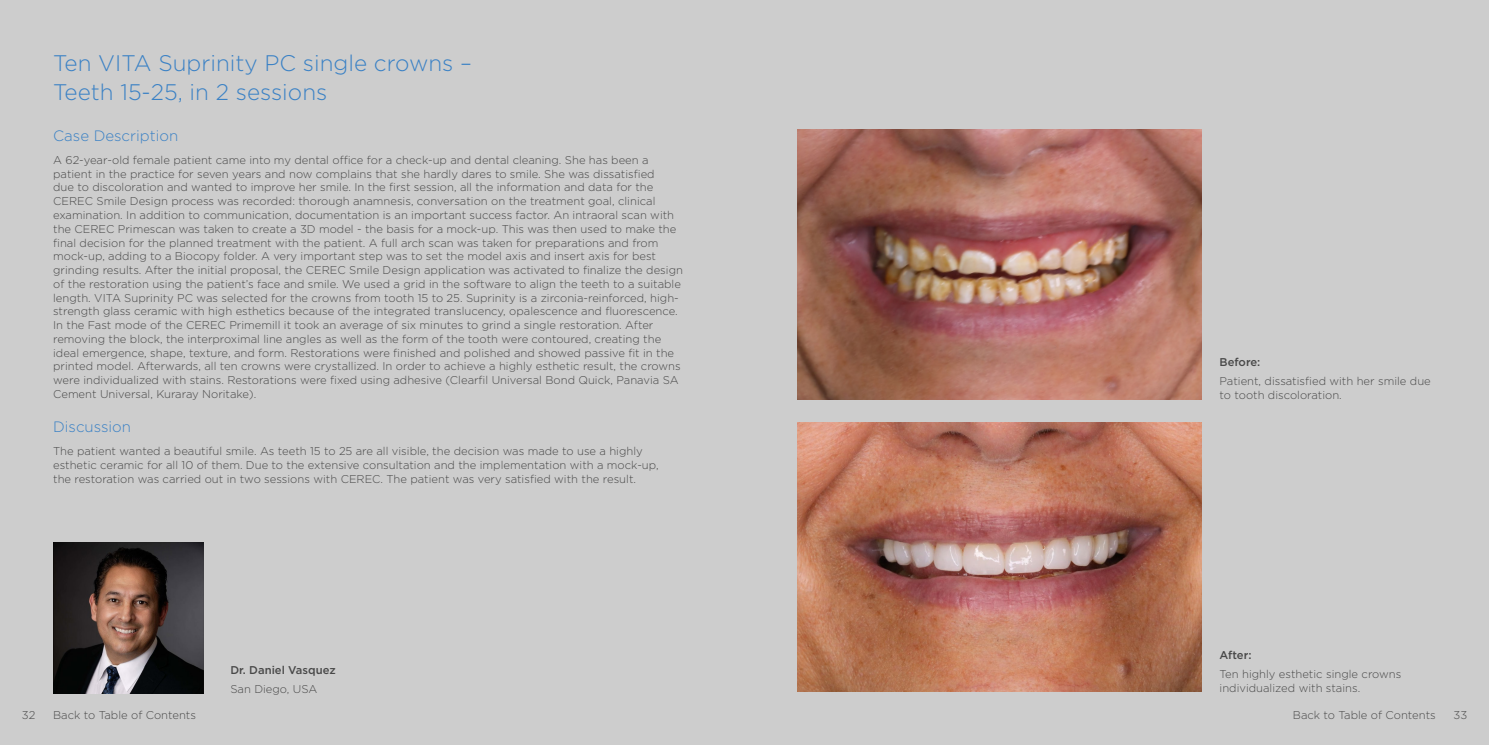
<style>
.page{position:relative;width:1489px;height:745px;background:#fff}
.page>*{position:absolute;margin:0;border:0;box-sizing:border-box;transform-origin:0 0}
.t1{font:300 22.5px/28.8px "Gotham";color:#3a81c5}
.t2{font:300 15px "Gotham";color:#3a81c5}
.t3{font:300 11.25px/13.8px "Gotham";color:#484848}
.t4{font:500 11.25px "Gotham";color:#484848}
</style>
<div class="page">
<div style="left:0;top:0;width:1488px;height:744px;background:#cdcdcd"></div>
<img style="left:53px;top:542px;width:151px;height:150px">
<img style="left:797px;top:422px;width:404px;height:269px">
<img style="left:797px;top:129px;width:404px;height:270px">
<h1 class="t1" style="left:53px;top:48px;width:420px">Ten VITA Suprinity PC single crowns –<br>Teeth 15-25, in 2 sessions</h1>
<h2 class="t2" style="left:53px;top:126px;width:127px">Case Description</h2>
<p class="t3" style="left:53px;top:153px;width:631px">A 62-year-old female patient came into my dental office for a check-up and dental cleaning. She has been a patient in the practice for seven years and now complains that she hardly dares to smile. She was dissatisfied<br>due to discoloration and wanted to improve her smile. In the first session, all the information and data for the CEREC Smile Design process was recorded: thorough anamnesis, conversation on the treatment goal, clinical examination. In addition to communication, documentation is an important success factor. An intraoral scan with the CEREC Primescan was taken to create a 3D model - the basis for a mock-up. This was then used to make the final decision for the planned treatment with the patient. A full arch scan was taken for preparations and from mock-up, adding to a Biocopy folder. A very important step was to set the model axis and insert axis for best grinding results. After the initial proposal, the CEREC Smile Design application was activated to finalize the design of the restoration using the patient’s face and smile. We used a grid in the software to align the teeth to a suitable length. VITA Suprinity PC was selected for the crowns from tooth 15 to 25. Suprinity is a zirconia-reinforced, high&shy;strength glass ceramic with high esthetics because of the integrated translucency, opalescence and fluorescence.<br>In the Fast mode of the CEREC Primemill it took an average of six minutes to grind a single restoration. After removing the block, the interproximal line angles as well as the form of the tooth were contoured, creating the ideal emergence, shape, texture, and form. Restorations were finished and polished and showed passive fit in the printed model. Afterwards, all ten crowns were crystallized. In order to achieve a highly esthetic result, the crowns were individualized with stains. Restorations were fixed using adhesive (Clearfil Universal Bond Quick, Panavia SA Cement Universal, Kuraray Noritake).</p>
<h2 class="t2" style="left:53px;top:417px;width:79px">Discussion</h2>
<p class="t3" style="left:53px;top:443px;width:607px">The patient wanted a beautiful smile. As teeth 15 to 25 are all visible, the decision was made to use a highly esthetic ceramic for all 10 of them. Due to the extensive consultation and the implementation with a mock-up, the restoration was carried out in two sessions with CEREC. The patient was very satisfied with the result.</p>
<p class="t4" style="left:230px;top:662px;width:107px">Dr. Daniel Vasquez</p>
<p class="t3" style="left:230px;top:681px;width:88px">San Diego, USA</p>
<p class="t4" style="left:1219px;top:354px;width:42px">Before:</p>
<p class="t3" style="left:1219px;top:374px;width:213px">Patient, dissatisfied with her smile due to tooth discoloration.</p>
<p class="t4" style="left:1219px;top:647px;width:33px">After:</p>
<p class="t3" style="left:1219px;top:666px;width:183px">Ten highly esthetic single crowns individualized with stains.</p>
<p class="t3" style="left:53px;top:707px;width:144px">Back to Table of Contents</p>
<p class="t3" style="left:1292px;top:707px;width:144px">Back to Table of Contents</p>
<p class="t3" style="left:22px;top:707px;width:15px">32</p>
<p class="t3" style="left:1453px;top:707px;width:15px">33</p>
</div>
